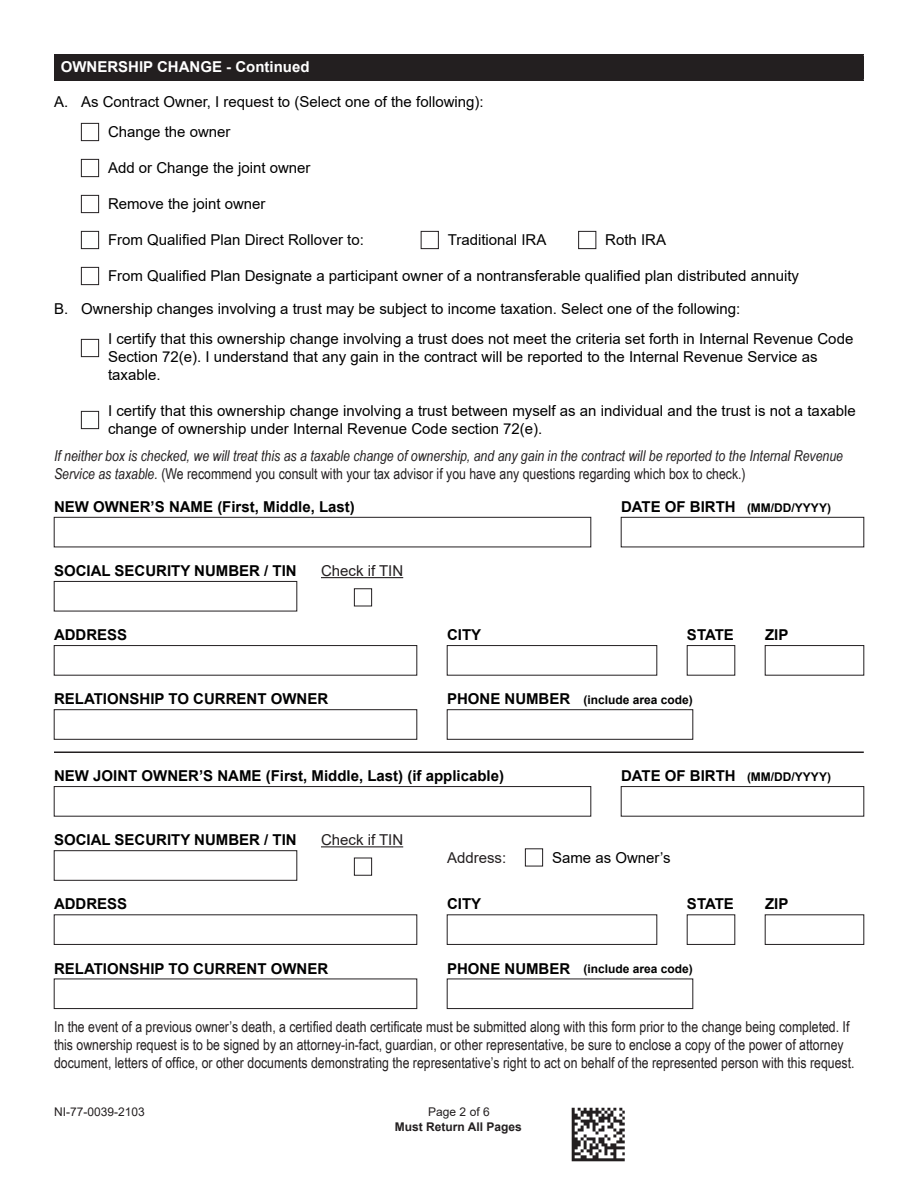
<style>
.page{position:relative;width:918px;height:1188px;background:#fff}
.page>*{position:absolute;margin:0;border:0;box-sizing:border-box;transform-origin:0 0}
.t1{font:15px/18px "Arial";color:#000}
.t2{font:15px/18px "Arial Narrow";color:#231f20}
.t3{font:italic 15px/18px "Arial Narrow";color:#231f20}
.t4{font:700 15px "Arial";color:#000}
.t5{font:15px "Arial";color:#231f20}
.t6{font:700 15px "Arial";color:#fff}
.t7{font:700 12px "Arial";color:#000}
.t8{font:12px "Arial";color:#231f20}
.t9{font:700 12px "Arial";color:#231f20}
.s1{font-style:normal}
.s2{font-size:15px}
</style>
<div class="page">
<div style="left:55px;top:55px;width:808px;height:25px;background:#231f20"></div>
<hr style="left:54px;top:54px;width:810px;height:2px;background:#231f20">
<hr style="left:54px;top:56px;width:2px;height:24px;background:#231f20">
<hr style="left:862px;top:56px;width:2px;height:24px;background:#231f20">
<hr style="left:54px;top:80px;width:810px;height:1px;background:#231f20">
<div style="left:81px;top:123px;width:18px;height:18px;border:1px solid #231f20"></div>
<div style="left:81px;top:159px;width:18px;height:18px;border:1px solid #231f20"></div>
<div style="left:81px;top:195px;width:18px;height:18px;border:1px solid #231f20"></div>
<div style="left:81px;top:339px;width:18px;height:18px;border:1px solid #231f20"></div>
<div style="left:81px;top:411px;width:18px;height:18px;border:1px solid #231f20"></div>
<div style="left:81px;top:231px;width:18px;height:18px;border:1px solid #231f20"></div>
<div style="left:421px;top:231px;width:18px;height:18px;border:1px solid #231f20"></div>
<div style="left:578px;top:231px;width:18px;height:18px;border:1px solid #231f20"></div>
<div style="left:81px;top:267px;width:18px;height:18px;border:1px solid #231f20"></div>
<div style="left:54px;top:517px;width:537px;height:30px;border:1px solid #231f20"></div>
<hr style="left:321px;top:577px;width:82px;height:1px;background:#231f20">
<div style="left:354px;top:588px;width:18px;height:18px;border:1px solid #231f20"></div>
<div style="left:54px;top:581px;width:243px;height:30px;border:1px solid #231f20"></div>
<div style="left:621px;top:517px;width:243px;height:30px;border:1px solid #231f20"></div>
<div style="left:447px;top:645px;width:210px;height:30px;border:1px solid #231f20"></div>
<div style="left:687px;top:645px;width:48px;height:30px;border:1px solid #231f20"></div>
<div style="left:765px;top:645px;width:99px;height:30px;border:1px solid #231f20"></div>
<div style="left:54px;top:645px;width:363px;height:30px;border:1px solid #231f20"></div>
<div style="left:54px;top:710px;width:363px;height:30px;border:1px solid #231f20"></div>
<div style="left:447px;top:710px;width:246px;height:30px;border:1px solid #231f20"></div>
<div style="left:54px;top:979px;width:363px;height:30px;border:1px solid #231f20"></div>
<div style="left:447px;top:979px;width:246px;height:30px;border:1px solid #231f20"></div>
<div style="left:54px;top:786px;width:537px;height:30px;border:1px solid #231f20"></div>
<hr style="left:321px;top:846px;width:82px;height:1px;background:#231f20">
<div style="left:354px;top:858px;width:18px;height:18px;border:1px solid #231f20"></div>
<div style="left:54px;top:850px;width:243px;height:30px;border:1px solid #231f20"></div>
<div style="left:621px;top:786px;width:243px;height:30px;border:1px solid #231f20"></div>
<div style="left:447px;top:915px;width:210px;height:30px;border:1px solid #231f20"></div>
<div style="left:687px;top:915px;width:48px;height:30px;border:1px solid #231f20"></div>
<div style="left:765px;top:915px;width:99px;height:30px;border:1px solid #231f20"></div>
<div style="left:54px;top:915px;width:363px;height:30px;border:1px solid #231f20"></div>
<div style="left:525px;top:848px;width:18px;height:18px;border:1px solid #231f20"></div>
<hr style="left:54px;top:752px;width:810px;height:1px;background:#231f20">
<svg style="left:572px;top:1108px;width:53px;height:53px"></svg>
<p class="t6" style="left:61px;top:56px;width:250px">OWNERSHIP CHANGE - Continued</p>
<p class="t1" style="left:54px;top:93px;width:431px">A. As Contract Owner, I request to (Select one of the following):</p>
<p class="t1" style="left:108px;top:123px;width:124px">Change the owner</p>
<p class="t1" style="left:108px;top:159px;width:204px">Add or Change the joint owner</p>
<p class="t1" style="left:108px;top:195px;width:159px">Remove the joint owner</p>
<p class="t1" style="left:108px;top:231px;width:257px">From Qualified Plan Direct Rollover to:</p>
<p class="t1" style="left:448px;top:231px;width:100px">Traditional IRA</p>
<p class="t1" style="left:605px;top:231px;width:62px">Roth IRA</p>
<p class="t1" style="left:108px;top:267px;width:693px">From Qualified Plan Designate a participant owner of a nontransferable qualified plan distributed annuity</p>
<p class="t1" style="left:108px;top:293px;width:747px;line-height:30.6px;text-indent:-54px">B. Ownership changes involving a trust may be subject to income taxation. Select one of the following:<br>I certify that this ownership change involving a trust does not meet the criteria set forth in Internal Revenue Code</p>
<p class="t1" style="left:108px;top:348px;width:711px">Section 72(e). I understand that any gain in the contract will be reported to the Internal Revenue Service as taxable.</p>
<p class="t1" style="left:108px;top:402px;width:749px">I certify that this ownership change involving a trust between myself as an individual and the trust is not a taxable change of ownership under Internal Revenue Code section 72(e).</p>
<p class="t3" style="left:54px;top:446px;width:791px">If neither box is checked, we will treat this as a taxable change of ownership, and any gain in the contract will be reported to the Internal Revenue<br>Service as taxable. <span class="s1">(We recommend you consult with your tax advisor if you have any questions regarding which box to check.)</span></p>
<p class="t4" style="left:54px;top:496px;width:302px">NEW OWNER’S NAME (First, Middle, Last)</p>
<p class="t7" style="left:621px;top:499px;width:211px"><span class="s2">DATE OF BIRTH</span> (MM/DD/YYYY)</p>
<p class="t4" style="left:54px;top:560px;width:244px">SOCIAL SECURITY NUMBER / TIN</p>
<p class="t5" style="left:321px;top:560px;width:84px">Check if TIN</p>
<p class="t4" style="left:54px;top:624px;width:75px">ADDRESS</p>
<p class="t4" style="left:447px;top:624px;width:36px">CITY</p>
<p class="t4" style="left:687px;top:624px;width:48px">STATE</p>
<p class="t4" style="left:765px;top:624px;width:25px">ZIP</p>
<p class="t4" style="left:54px;top:688px;width:276px">RELATIONSHIP TO CURRENT OWNER</p>
<p class="t7" style="left:447px;top:691px;width:247px"><span class="s2">PHONE NUMBER</span> (include area code)</p>
<p class="t4" style="left:54px;top:765px;width:452px">NEW JOINT OWNER’S NAME (First, Middle, Last) (if applicable)</p>
<p class="t4" style="left:54px;top:829px;width:244px">SOCIAL SECURITY NUMBER / TIN</p>
<p class="t5" style="left:321px;top:830px;width:84px">Check if TIN</p>
<p class="t7" style="left:621px;top:768px;width:211px"><span class="s2">DATE OF BIRTH</span> (MM/DD/YYYY)</p>
<p class="t5" style="left:447px;top:847px;width:61px">Address:</p>
<p class="t1" style="left:552px;top:849px;width:120px">Same as Owner’s</p>
<p class="t4" style="left:54px;top:894px;width:75px">ADDRESS</p>
<p class="t4" style="left:447px;top:894px;width:36px">CITY</p>
<p class="t4" style="left:687px;top:894px;width:48px">STATE</p>
<p class="t4" style="left:765px;top:894px;width:25px">ZIP</p>
<p class="t4" style="left:54px;top:958px;width:276px">RELATIONSHIP TO CURRENT OWNER</p>
<p class="t7" style="left:447px;top:961px;width:247px"><span class="s2">PHONE NUMBER</span> (include area code)</p>
<p class="t2" style="left:54px;top:1017px;width:802px">In the event of a previous owner’s death, a certified death certificate must be submitted along with this form prior to the change being completed. If this ownership request is to be signed by an attorney-in-fact, guardian, or other representative, be sure to enclose a copy of the power of attorney document, letters of office, or other documents demonstrating the representative’s right to act on behalf of the represented person with this request.</p>
<p class="t8" style="left:54px;top:1103px;width:92px">NI-77-0039-2103</p>
<p class="t8" style="left:428px;top:1104px;width:63px">Page 2 of 6</p>
<p class="t9" style="left:395px;top:1119px;width:128px">Must Return All Pages</p>
</div>
